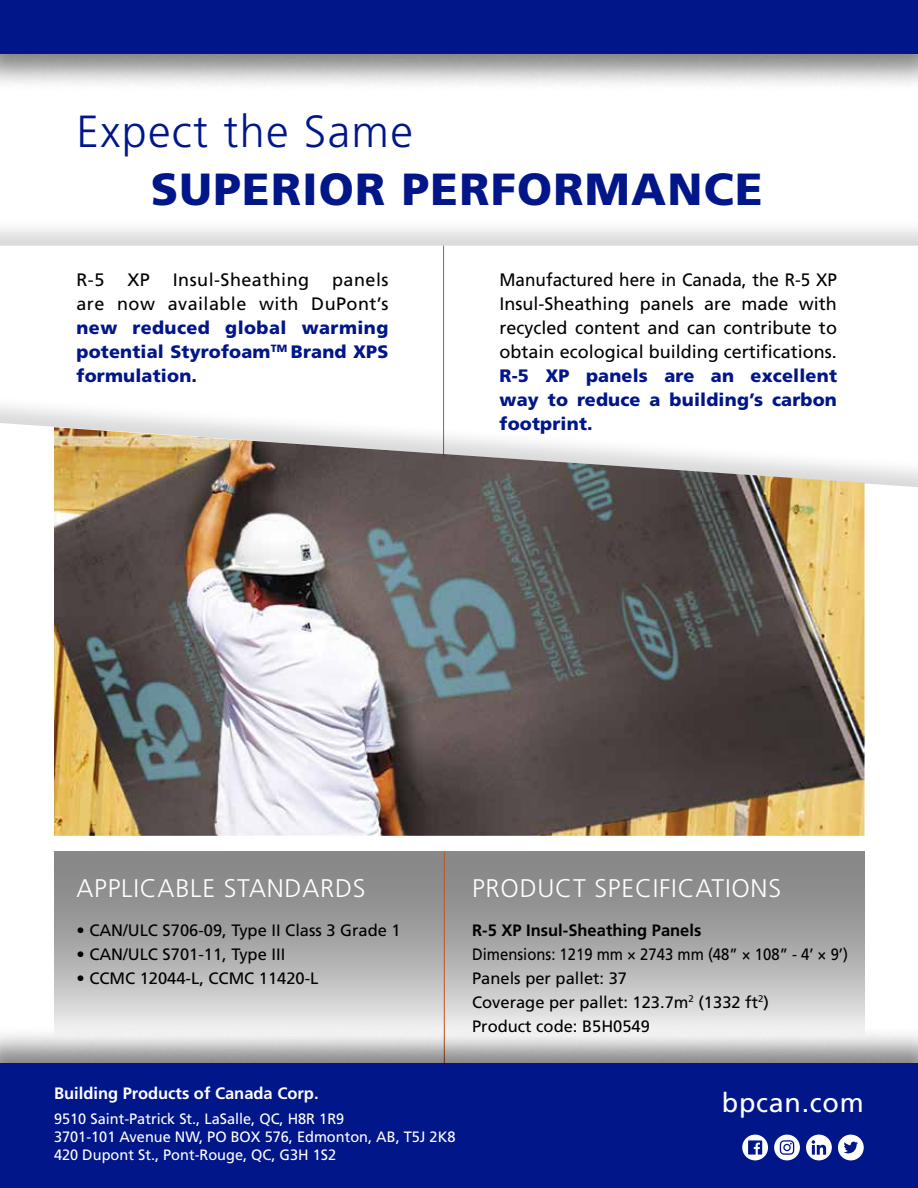
<style>
.page{position:relative;width:918px;height:1188px;background:#fff}
.page>*{position:absolute;margin:0;border:0;box-sizing:border-box;transform-origin:0 0}
.t1{font:900 45px "Frutiger LT Std";letter-spacing:.03em;color:#001689}
.t2{font:300 45px "Frutiger LT Std";letter-spacing:.03em;color:#001689}
.t3{font:27px "Frutiger LT Std";letter-spacing:.025em;color:#fff}
.t4{font:300 25.5px "Frutiger LT Std";letter-spacing:.03em;color:#fff}
.t5{font:18px/24px "Frutiger LT Std";color:#000;text-align:justify;scale:.95 1}
.t6{font:900 18px/24px "Frutiger LT Std";letter-spacing:.01em;color:#001689;text-align:justify}
.t7{font:18px/24px "Frutiger LT Std";letter-spacing:.025em;color:#000;text-align:right}
.t8{font:18px "Frutiger LT Std";color:#000}
.t9{font:16.5px/24px "Frutiger LT Std";color:#000;scale:.9 1}
.t10{font:16.5px "Frutiger LT Std";color:#000}
.t11{font:700 16.5px "Frutiger LT Std";color:#fff}
.t12{font:700 16.5px "Frutiger LT Std";color:#000}
.t13{font:15px/18px "Frutiger LT Std";color:#fff}
</style>
<div class="page">
<div style="left:0;top:217px;width:918px;height:113px;background:#000;opacity:.15"></div>
<div style="left:0;top:246px;width:918px;height:82px;background:#fff"></div>
<hr style="left:443px;top:246px;width:1px;height:236px;background:#ba571a">
<svg style="left:55px;top:852px;width:810px;height:173px;background:#abaaab"></svg>
<hr style="left:444px;top:852px;width:1px;height:233px;background:#ba571a">
<div style="left:0;top:0;width:918px;height:93px;background:#000;opacity:.5"></div>
<div style="left:0;top:0;width:918px;height:54px;background:#001689"></div>
<div style="left:0;top:1025px;width:918px;height:163px;background:#000;opacity:.5"></div>
<div style="left:0;top:1064px;width:918px;height:124px;background:#001689"></div>
<div style="left:0;top:394px;width:918px;height:177px;background:#000;opacity:.15"></div>
<svg style="left:0;top:423px;width:918px;height:146px"></svg>
<img style="left:54px;top:427px;width:811px;height:409px">
<div style="left:838px;top:1135px;width:26px;height:25px;background:#fff;border-radius:50%"></div>
<svg style="left:844px;top:1141px;width:14px;height:12px"></svg>
<div style="left:806px;top:1135px;width:26px;height:25px;background:#fff;border-radius:50%"></div>
<svg style="left:812px;top:1140px;width:14px;height:15px"></svg>
<div style="left:774px;top:1135px;width:26px;height:25px;background:#fff;border-radius:50%"></div>
<svg style="left:780px;top:1140px;width:14px;height:15px"></svg>
<div style="left:742px;top:1135px;width:26px;height:25px;background:#fff;border-radius:50%"></div>
<svg style="left:748px;top:1140px;width:14px;height:15px"></svg>
<h1 class="t2" style="left:76px;top:106px;width:338px">Expect the Same</h1>
<h1 class="t1" style="left:151px;top:162px;width:614px">SUPERIOR PERFORMANCE</h1>
<p class="t7" style="left:76px;top:268px;width:313px">panels<br>are now available with DuPont’s</p>
<p class="t6" style="left:76px;top:316px;width:313px">new reduced global warming potential Styrofoam<sup>TM</sup> Brand XPS formulation.</p>
<p class="t8" style="left:76px;top:269px;width:29px">R-5</p>
<p class="t8" style="left:127px;top:269px;width:24px">XP</p>
<p class="t7" style="left:173px;top:268px;width:138px">Insul-Sheathing</p>
<p class="t5" style="left:500px;top:268px;width:357px">Manufactured here in Canada, the R-5 XP Insul-Sheathing panels are made with recycled content and can contribute to obtain ecological building certifications.</p>
<p class="t6" style="left:500px;top:364px;width:339px">R-5 XP panels are an excellent way to reduce a building’s carbon footprint.</p>
<h3 class="t4" style="left:76px;top:874px;width:291px">APPLICABLE STANDARDS</h3>
<p class="t10" style="left:76px;top:920px;width:326px">• CAN/ULC S706-09, Type II Class 3 Grade 1</p>
<p class="t10" style="left:76px;top:944px;width:210px">• CAN/ULC S701-11, Type III</p>
<p class="t10" style="left:76px;top:968px;width:244px">• CCMC 12044-L, CCMC 11420-L</p>
<h3 class="t4" style="left:472px;top:874px;width:311px">PRODUCT SPECIFICATIONS</h3>
<p class="t12" style="left:472px;top:920px;width:231px">R-5 XP Insul-Sheathing Panels</p>
<p class="t9" style="left:472px;top:942px;width:419px">Dimensions: 1219 mm × 2743 mm (48” × 108” - 4’ × 9’)<br>Panels per pallet: 37<br>Coverage per pallet: 123.7m<sup>2</sup> (1332 ft<sup>2</sup>)<br>Product code: B5H0549</p>
<p class="t11" style="left:54px;top:1083px;width:266px">Building Products of Canada Corp.</p>
<p class="t13" style="left:54px;top:1110px;width:403px">9510 Saint-Patrick St., LaSalle, QC, H8R 1R9<br>3701-101 Avenue NW, PO BOX 576, Edmonton, AB, T5J 2K8<br>420 Dupont St., Pont-Rouge, QC, G3H 1S2</p>
<h2 class="t3" style="left:722px;top:1086px;width:143px">bpcan.com</h2>
</div>
